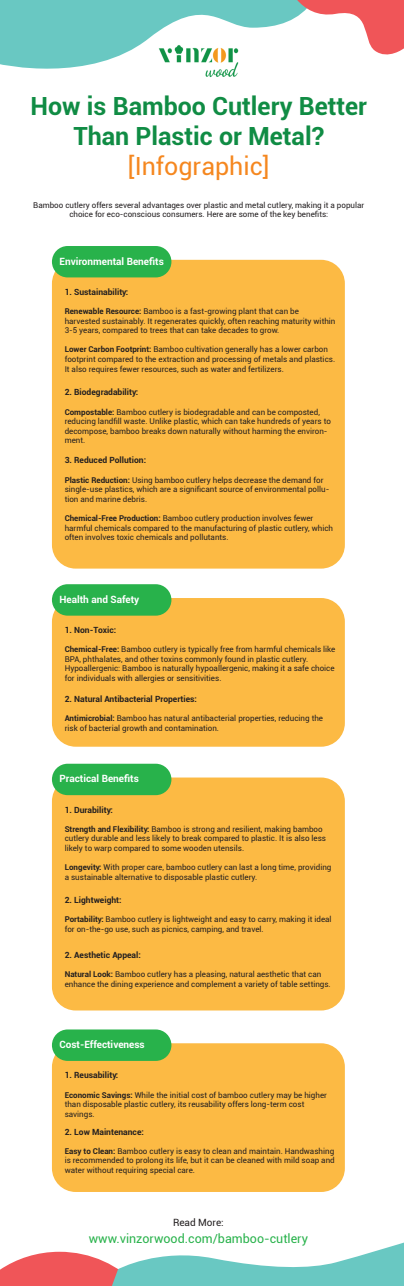
<style>
.page{position:relative;width:404px;height:1286px;background:#fff}
.page>*{position:absolute;margin:0;border:0;box-sizing:border-box;transform-origin:0 0}
.t1{font:700 25px/30px "Roboto";color:#108c44;text-align:center}
.t2{font:25px "Roboto";color:#f5871f}
.t3{font:12.5px "Roboto";color:#28b24b}
.t4{font:700 10px "Roboto";color:#fff}
.t5{font:10px "Roboto";color:#231f20}
.t6{font:700 8.5px "Roboto";color:#231f20}
.t7{font:8px/9.6px "Roboto";color:#231f20}
.s1{font-weight:700}
</style>
<div class="page">
<svg style="left:0;top:0;width:297px;height:77px;fill:#69c8c2"></svg>
<svg style="left:297px;top:0;width:107px;height:55px"></svg>
<div style="left:52px;top:260px;width:293px;height:308px;background:#fcba44;border-radius:24px"></div>
<div style="left:52px;top:246px;width:119px;height:31px;background:#28b24b;border-radius:16px"></div>
<div style="left:52px;top:777px;width:293px;height:233px;background:#fcba44;border-radius:24px"></div>
<div style="left:52px;top:763px;width:119px;height:32px;background:#28b24b;border-radius:16px"></div>
<div style="left:52px;top:598px;width:293px;height:148px;background:#fcba44;border-radius:24px"></div>
<div style="left:52px;top:584px;width:119px;height:31px;background:#28b24b;border-radius:16px"></div>
<div style="left:52px;top:1043px;width:293px;height:148px;background:#fcba44;border-radius:24px"></div>
<div style="left:52px;top:1029px;width:119px;height:31px;background:#28b24b;border-radius:16px"></div>
<svg style="left:0;top:1242px;width:404px;height:43px"></svg>
<h1 class="t1" style="left:31px;top:90px;width:338px">How is Bamboo Cutlery Better<br>Than Plastic or Metal?</h1>
<h1 class="t2" style="left:128px;top:149px;width:143px">[Infographic]</h1>
<p class="t7" style="left:33px;top:200px;width:333px;text-align:center">Bamboo cutlery offers several advantages over plastic and metal cutlery, making it a popular choice for eco-conscious consumers. Here are some of the key benefits:</p>
<p class="t4" style="left:59px;top:254px;width:106px">Environmental Benefits</p>
<p class="t6" style="left:65px;top:286px;width:65px">1. Sustainability:</p>
<p class="t7" style="left:65px;top:306px;width:272px"><span class="s1">Renewable Resource:</span> Bamboo is a fast-growing plant that can be harvested sustainably. It regenerates quickly, often reaching maturity within<br>3-5 years, compared to trees that can take decades to grow.</p>
<p class="t7" style="left:65px;top:344px;width:272px"><span class="s1">Lower Carbon Footprint:</span> Bamboo cultivation generally has a lower carbon footprint compared to the extraction and processing of metals and plastics.<br>It also requires fewer resources, such as water and fertilizers.</p>
<p class="t6" style="left:65px;top:386px;width:75px">2. Biodegradability:</p>
<p class="t7" style="left:65px;top:406px;width:268px"><span class="s1">Compostable:</span> Bamboo cutlery is biodegradable and can be composted, reducing landfill waste. Unlike plastic, which can take hundreds of years to decompose, bamboo breaks down naturally without harming the environ&shy;ment.</p>
<p class="t6" style="left:65px;top:454px;width:83px">3. Reduced Pollution:</p>
<p class="t7" style="left:65px;top:474px;width:266px"><span class="s1">Plastic Reduction:</span> Using bamboo cutlery helps decrease the demand for single-use plastics, which are a significant source of environmental pollu&shy;tion and marine debris.</p>
<p class="t7" style="left:65px;top:513px;width:270px"><span class="s1">Chemical-Free Production:</span> Bamboo cutlery production involves fewer harmful chemicals compared to the manufacturing of plastic cutlery, which often involves toxic chemicals and pollutants.</p>
<p class="t4" style="left:59px;top:592px;width:81px">Health and Safety</p>
<p class="t6" style="left:65px;top:624px;width:53px">1. Non-Toxic:</p>
<p class="t7" style="left:65px;top:644px;width:272px"><span class="s1">Chemical-Free:</span> Bamboo cutlery is typically free from harmful chemicals like BPA, phthalates, and other toxins commonly found in plastic cutlery.<br>Hypoallergenic: Bamboo is naturally hypoallergenic, making it a safe choice for individuals with allergies or sensitivities.</p>
<p class="t6" style="left:65px;top:693px;width:134px">2. Natural Antibacterial Properties:</p>
<p class="t7" style="left:65px;top:713px;width:260px"><span class="s1">Antimicrobial:</span> Bamboo has natural antibacterial properties, reducing the risk of bacterial growth and contamination.</p>
<p class="t4" style="left:59px;top:771px;width:81px">Practical Benefits</p>
<p class="t6" style="left:65px;top:803px;width:50px">1. Durability:</p>
<p class="t7" style="left:65px;top:823px;width:263px"><span class="s1">Strength and Flexibility:</span> Bamboo is strong and resilient, making bamboo cutlery durable and less likely to break compared to plastic. It is also less likely to warp compared to some wooden utensils.</p>
<p class="t7" style="left:65px;top:862px;width:268px"><span class="s1">Longevity:</span> With proper care, bamboo cutlery can last a long time, providing a sustainable alternative to disposable plastic cutlery.</p>
<p class="t6" style="left:65px;top:894px;width:58px">2. Lightweight:</p>
<p class="t7" style="left:65px;top:914px;width:268px"><span class="s1">Portability:</span> Bamboo cutlery is lightweight and easy to carry, making it ideal for on-the-go use, such as picnics, camping, and travel.</p>
<p class="t6" style="left:65px;top:948px;width:78px">2. Aesthetic Appeal:</p>
<p class="t7" style="left:65px;top:969px;width:268px"><span class="s1">Natural Look:</span> Bamboo cutlery has a pleasing, natural aesthetic that can enhance the dining experience and complement a variety of table settings.</p>
<p class="t4" style="left:59px;top:1037px;width:87px">Cost-Effectiveness</p>
<p class="t6" style="left:65px;top:1069px;width:55px">1. Reusability:</p>
<p class="t7" style="left:65px;top:1089px;width:264px"><span class="s1">Economic Savings:</span> While the initial cost of bamboo cutlery may be higher than disposable plastic cutlery, its reusability offers long-term cost savings.</p>
<p class="t6" style="left:65px;top:1125px;width:81px">2. Low Maintenance:</p>
<p class="t7" style="left:65px;top:1145px;width:272px;text-align:justify"><span class="s1">Easy to Clean:</span> Bamboo cutlery is easy to clean and maintain. Handwashing is recommended to prolong its life, but it can be cleaned with mild soap and water without requiring special care.</p>
<p class="t5" style="left:173px;top:1215px;width:52px">Read More:</p>
<h2 class="t3" style="left:89px;top:1229px;width:221px">www.vinzorwood.com/bamboo-cutlery</h2>
</div>
